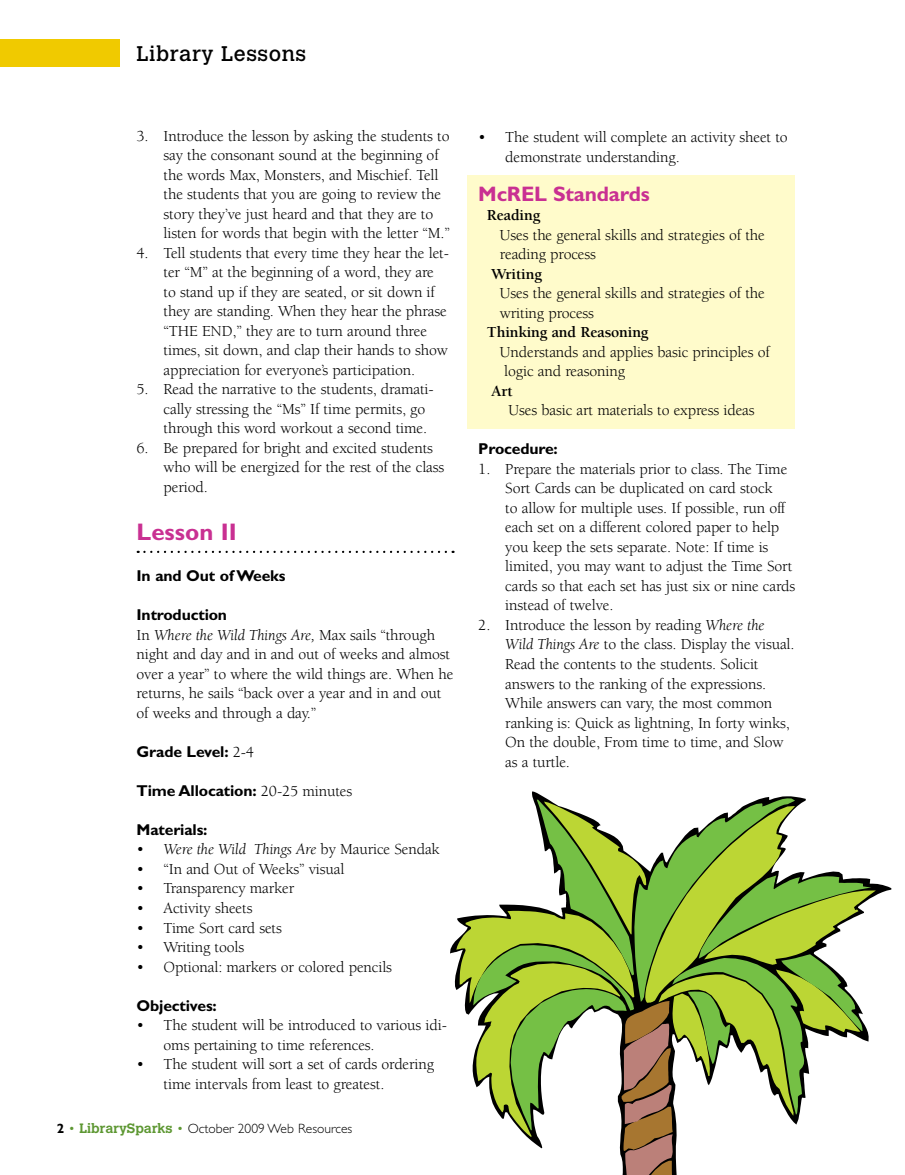
<style>
.page{position:relative;width:905px;height:1175px;background:#fff}
.page>*{position:absolute;margin:0;border:0;box-sizing:border-box;transform-origin:0 0}
.t1{font:700 24px "Gill Sans";color:#c93092}
.t2{font:21px "Calvert";letter-spacing:.025em;color:#000}
.t3{font:700 21px "Gill Sans";letter-spacing:-.01em;color:#c93092}
.t4{font:15.75px/19.5px "Berkeley";letter-spacing:-.01em;color:#000}
.t5{font:700 15.75px "Gill Sans";letter-spacing:-.01em;color:#000}
.t6{font:700 15.75px "Berkeley";letter-spacing:-.01em;color:#000}
.t7{font:italic 15.75px "Berkeley";letter-spacing:-.01em;color:#000}
.t8{font:300 13.5px "Gill Sans";color:#000}
.s1{font-style:italic}
.s2{font-family:"Berkeley";font-weight:400}
.s3{font-style:normal}
.s4{color:#5d9732}
.s5{font-family:"Calvert";font-weight:700;color:#5d9732}
</style>
<div class="page">
<div style="left:0;top:40px;width:120px;height:27px;background:#f0ca00"></div>
<svg style="left:456px;top:798px;width:419px;height:376px"></svg>
<div style="left:467px;top:176px;width:328px;height:253px;background:#fffbcb"></div>
<svg style="left:138px;top:551px;width:315px;height:2px"></svg>
<h2 class="t2" style="left:136px;top:42px;width:171px">Library Lessons</h2>
<p class="t4" style="left:164px;top:126px;width:288px;text-indent:-27px">3. Introduce the lesson by asking the students to say the consonant sound at the beginning of the words Max, Monsters, and Mischief. Tell the students that you are going to review the story they’ve just heard and that they are to listen for words that begin with the letter “M.”</p>
<p class="t4" style="left:164px;top:243px;width:287px;text-indent:-27px">4. Tell students that every time they hear the let&shy;ter “M” at the beginning of a word, they are to stand up if they are seated, or sit down if they are standing. When they hear the phrase “THE END,” they are to turn around three times, sit down, and clap their hands to show appreciation for everyone’s participation.</p>
<p class="t4" style="left:164px;top:380px;width:272px;text-indent:-27px">5. Read the narrative to the students, dramati&shy;cally stressing the “Ms” If time permits, go through this word workout a second time.</p>
<p class="t4" style="left:164px;top:438px;width:282px;text-indent:-27px">6. Be prepared for bright and excited students who will be energized for the rest of the class period.</p>
<h1 class="t1" style="left:136px;top:518px;width:102px">Lesson II</h1>
<p class="t5" style="left:136px;top:566px;width:150px">In and Out of Weeks</p>
<p class="t5" style="left:136px;top:605px;width:92px">Introduction</p>
<p class="t4" style="left:136px;top:625px;width:318px">In <span class="s1">Where the Wild Things Are,</span> Max sails “through night and day and in and out of weeks and almost over a year” to where the wild things are. When he returns, he sails “back over a year and in and out of weeks and through a day.”</p>
<p class="t5" style="left:136px;top:742px;width:119px">Grade Level: <span class="s2">2-4</span></p>
<p class="t5" style="left:136px;top:781px;width:217px">Time Allocation: <span class="s2">20-25 minutes</span></p>
<p class="t5" style="left:136px;top:820px;width:72px">Materials:</p>
<p class="t7" style="left:136px;top:841px;width:305px"><span class="s3">•</span> Were the Wild Things Are <span class="s3">by Maurice Sendak</span></p>
<p class="t4" style="left:137px;top:859px;width:209px">• “In and Out of Weeks” visual</p>
<p class="t4" style="left:137px;top:879px;width:159px">• Transparency marker</p>
<p class="t4" style="left:137px;top:898px;width:117px">• Activity sheets</p>
<p class="t4" style="left:137px;top:918px;width:147px">• Time Sort card sets</p>
<p class="t4" style="left:137px;top:937px;width:109px">• Writing tools</p>
<p class="t4" style="left:137px;top:957px;width:257px">• Optional: markers or colored pencils</p>
<p class="t5" style="left:136px;top:995px;width:82px">Objectives:</p>
<p class="t4" style="left:164px;top:1015px;width:285px;text-indent:-27px">• The student will be introduced to various idi&shy;oms pertaining to time references.</p>
<p class="t4" style="left:164px;top:1054px;width:272px;text-indent:-27px">• The student will sort a set of cards ordering time intervals from least to greatest.</p>
<p class="t8" style="left:68px;top:1121px;width:285px"><span class="s4">•</span> <span class="s5">LibrarySparks</span> <span class="s4">•</span> October 2009 Web Resources</p>
<p class="t4" style="left:505px;top:128px;width:284px;text-indent:-27px">• The student will complete an activity sheet to demonstrate understanding.</p>
<h2 class="t3" style="left:478px;top:181px;width:173px">McREL Standards</h2>
<p class="t6" style="left:487px;top:207px;width:55px">Reading</p>
<p class="t4" style="left:500px;top:225px;width:266px">Uses the general skills and strategies of the reading process</p>
<p class="t6" style="left:491px;top:265px;width:52px">Writing</p>
<p class="t4" style="left:500px;top:284px;width:266px">Uses the general skills and strategies of the writing process</p>
<p class="t6" style="left:487px;top:324px;width:163px">Thinking and Reasoning</p>
<p class="t4" style="left:500px;top:342px;width:271px">Understands and applies basic principles of logic and reasoning</p>
<p class="t6" style="left:491px;top:382px;width:23px">Art</p>
<p class="t4" style="left:508px;top:401px;width:247px">Uses basic art materials to express ideas</p>
<p class="t5" style="left:478px;top:440px;width:81px">Procedure:</p>
<p class="t4" style="left:505px;top:459px;width:291px;text-indent:-27px">1. Prepare the materials prior to class. The Time Sort Cards can be duplicated on card stock<br>to allow for multiple uses. If possible, run off each set on a different colored paper to help you keep the sets separate. Note: If time is limited, you may want to adjust the Time Sort cards so that each set has just six or nine cards instead of twelve.</p>
<p class="t4" style="left:505px;top:615px;width:291px;text-indent:-27px">2. Introduce the lesson by reading <span class="s1">Where the Wild Things Are</span> to the class. Display the visual.<br>Read the contents to the students. Solicit answers to the ranking of the expressions.<br>While answers can vary, the most common ranking is: Quick as lightning, In forty winks, On the double, From time to time, and Slow as a turtle.</p>
</div>
